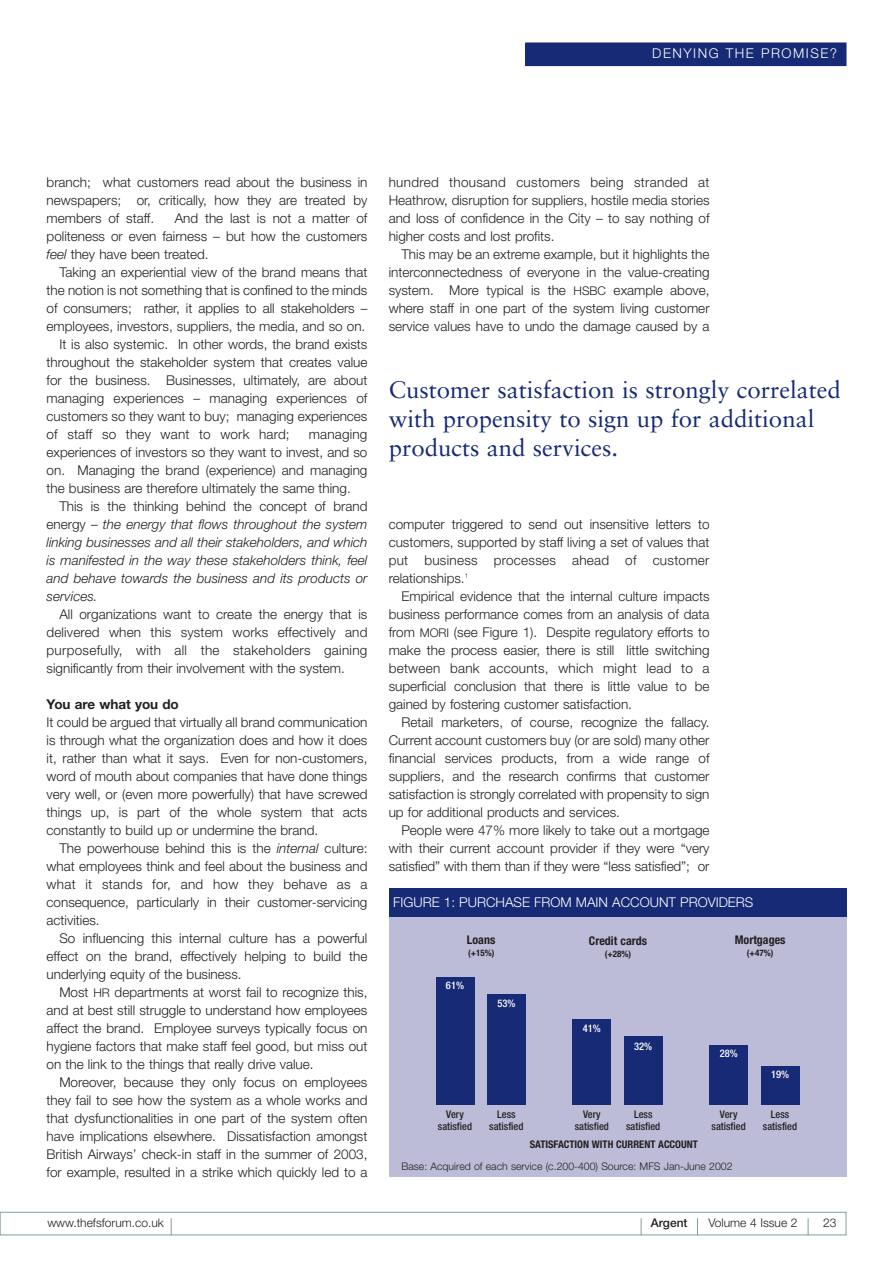
<style>
.page{position:relative;width:893px;height:1263px;background:#fff}
.page>*{position:absolute;margin:0;border:0;box-sizing:border-box;transform-origin:0 0}
.t1{font:24px/28.8px "Sabon";color:#162a75}
.t2{font:300 13.5px/18px "Helvetica Neue";color:#231f20;text-align:justify}
.t3{font:italic 300 13.5px/18px "Helvetica Neue";color:#231f20;text-align:justify}
.t4{font:300 13.5px "Helvetica Neue";color:#fff}
.t5{font:300 13.5px "Helvetica Neue";letter-spacing:.11em;color:#fff}
.t6{font:700 13.5px "Helvetica Neue";color:#231f20}
.t7{font:300 12px "Helvetica Neue";color:#231f20}
.t8{font:700 condensed 12px "Helvetica Neue";color:#231f20}
.t9{font:500 12px "Helvetica Neue";color:#231f20}
.t10{font:500 condensed 10.5px/12.6px "Helvetica Neue";color:#231f20;text-align:center}
.t11{font:300 10.5px "Helvetica Neue";color:#231f20}
.t12{font:700 condensed 10.5px "Helvetica Neue";color:#231f20}
.t13{font:500 condensed 10.5px "Helvetica Neue";color:#fff}
.t14{font:700 condensed 9px "Helvetica Neue";color:#231f20}
.s1{font-style:italic}
.s2{font-style:normal}
.s3{font-size:12px}
</style>
<div class="page">
<div style="left:526px;top:43px;width:320px;height:23px;background:#162a75"></div>
<div style="left:0;top:1212px;width:846px;height:23px;border:1px solid #869c9c"></div>
<svg style="left:171px;top:1218px;width:1px;height:17px"></svg>
<svg style="left:807px;top:1218px;width:1px;height:17px"></svg>
<svg style="left:697px;top:1218px;width:1px;height:17px"></svg>
<svg style="left:640px;top:1218px;width:1px;height:17px"></svg>
<div style="left:388px;top:889px;width:458px;height:288px;background:#bcbcd8"></div>
<div style="left:388px;top:889px;width:458px;height:28px;background:#162a75"></div>
<div style="left:436px;top:977px;width:38px;height:128px;background:#162a75"></div>
<div style="left:487px;top:994px;width:38px;height:111px;background:#162a75"></div>
<div style="left:572px;top:1020px;width:39px;height:85px;background:#162a75"></div>
<div style="left:624px;top:1037px;width:38px;height:68px;background:#162a75"></div>
<div style="left:709px;top:1045px;width:38px;height:60px;background:#162a75"></div>
<div style="left:761px;top:1066px;width:38px;height:39px;background:#162a75"></div>
<p class="t5" style="left:652px;top:48px;width:186px">DENYING THE PROMISE?</p>
<p class="t2" style="left:47px;top:174px;width:322px">branch; what customers read about the business in newspapers; or, critically, how they are treated by members of staff.</p>
<p class="t2" style="left:47px;top:210px;width:322px;text-indent:128px">And the last is not a matter of politeness or even fairness – but how the customers <span class="s1">feel</span> they have been treated.</p>
<p class="t2" style="left:59px;top:264px;width:309px">Taking an experiential view of the brand means that</p>
<p class="t2" style="left:47px;top:282px;width:322px">the notion is not something that is confined to the minds</p>
<p class="t2" style="left:47px;top:300px;width:322px">of consumers; rather, it applies to all stakeholders –</p>
<p class="t2" style="left:47px;top:318px;width:320px">employees, investors, suppliers, the media, and so on.</p>
<p class="t2" style="left:59px;top:336px;width:309px">It is also systemic. In other words, the brand exists</p>
<p class="t2" style="left:47px;top:354px;width:322px">throughout the stakeholder system that creates value</p>
<p class="t2" style="left:47px;top:372px;width:322px">for the business. Businesses, ultimately, are about</p>
<p class="t2" style="left:47px;top:390px;width:322px">managing experiences – managing experiences of</p>
<p class="t2" style="left:47px;top:408px;width:322px">customers so they want to buy; managing experiences</p>
<p class="t2" style="left:47px;top:426px;width:245px">of staff so they want to work hard;</p>
<p class="t2" style="left:47px;top:426px;width:322px;text-indent:262px">managing experiences of investors so they want to invest, and so on. Managing the brand (experience) and managing the business are therefore ultimately the same thing.</p>
<p class="t3" style="left:47px;top:498px;width:322px;text-indent:13px"><span class="s2">This is the thinking behind the concept of brand energy –</span> the energy that flows throughout the system linking businesses and all their stakeholders, and which is manifested in the way these stakeholders think, feel and behave towards the business and its products or services.</p>
<p class="t2" style="left:47px;top:606px;width:322px;text-indent:13px">All organizations want to create the energy that is delivered when this system works effectively and purposefully, with all the stakeholders gaining significantly from their involvement with the system.</p>
<p class="t6" style="left:47px;top:699px;width:134px">You are what you do</p>
<p class="t2" style="left:47px;top:714px;width:322px">It could be argued that virtually all brand communication is through what the organization does and how it does it, rather than what it says. Even for non-customers, word of mouth about companies that have done things very well, or (even more powerfully) that have screwed things up, is part of the whole system that acts constantly to build up or undermine the brand.</p>
<p class="t2" style="left:47px;top:840px;width:322px;text-indent:13px">The powerhouse behind this is the <span class="s1">internal</span> culture: what employees think and feel about the business and what it stands for, and how they behave as a consequence, particularly in their customer-servicing activities.</p>
<p class="t2" style="left:47px;top:930px;width:322px;text-indent:13px">So influencing this internal culture has a powerful effect on the brand, effectively helping to build the underlying equity of the business.</p>
<p class="t2" style="left:47px;top:984px;width:322px;text-indent:13px">Most <span class="s3">HR</span> departments at worst fail to recognize this, and at best still struggle to understand how employees affect the brand. Employee surveys typically focus on hygiene factors that make staff feel good, but miss out on the link to the things that really drive value.</p>
<p class="t2" style="left:47px;top:1074px;width:322px;text-indent:13px">Moreover, because they only focus on employees they fail to see how the system as a whole works and that dysfunctionalities in one part of the system often have implications elsewhere. Dissatisfaction amongst British Airways’ check-in staff in the summer of 2003, for example, resulted in a strike which quickly led to a</p>
<p class="t2" style="left:388px;top:174px;width:322px">hundred thousand customers being stranded at Heathrow, disruption for suppliers, hostile media stories and loss of confidence in the City – to say nothing of higher costs and lost profits.</p>
<p class="t2" style="left:388px;top:246px;width:322px;text-indent:13px">This may be an extreme example, but it highlights the interconnectedness of everyone in the value-creating system. More typical is the <span class="s3">HSBC</span> example above, where staff in one part of the system living customer service values have to undo the damage caused by a</p>
<h1 class="t1" style="left:388px;top:377px;width:453px">Customer satisfaction is strongly correlated with propensity to sign up for additional products and services.</h1>
<p class="t2" style="left:388px;top:516px;width:322px">computer triggered to send out insensitive letters to customers, supported by staff living a set of values that put business processes ahead of customer relationships.<sup>1</sup></p>
<p class="t2" style="left:388px;top:588px;width:322px;text-indent:13px">Empirical evidence that the internal culture impacts business performance comes from an analysis of data from <span class="s3">MORI</span> (see Figure 1). Despite regulatory efforts to make the process easier, there is still little switching between bank accounts, which might lead to a superficial conclusion that there is little value to be gained by fostering customer satisfaction.</p>
<p class="t2" style="left:388px;top:714px;width:322px;text-indent:13px">Retail marketers, of course, recognize the fallacy.<br>Current account customers buy (or are sold) many other financial services products, from a wide range of suppliers, and the research confirms that customer satisfaction is strongly correlated with propensity to sign up for additional products and services.</p>
<p class="t2" style="left:388px;top:822px;width:322px;text-indent:13px">People were 47% more likely to take out a mortgage with their current account provider if they were “very satisfied” with them than if they were “less satisfied”; or</p>
<p class="t4" style="left:393px;top:897px;width:362px">FIGURE 1: PURCHASE FROM MAIN ACCOUNT PROVIDERS</p>
<p class="t8" style="left:467px;top:935px;width:30px">Loans</p>
<p class="t14" style="left:468px;top:950px;width:28px">(+15%)</p>
<p class="t13" style="left:446px;top:982px;width:20px">61%</p>
<p class="t13" style="left:497px;top:999px;width:20px">53%</p>
<p class="t8" style="left:589px;top:936px;width:60px">Credit cards</p>
<p class="t14" style="left:605px;top:951px;width:28px">(+28%)</p>
<p class="t13" style="left:583px;top:1024px;width:20px">41%</p>
<p class="t13" style="left:634px;top:1043px;width:20px">32%</p>
<p class="t8" style="left:734px;top:935px;width:52px">Mortgages</p>
<p class="t14" style="left:747px;top:950px;width:28px">(+47%)</p>
<p class="t13" style="left:719px;top:1049px;width:20px">28%</p>
<p class="t13" style="left:771px;top:1071px;width:20px">19%</p>
<p class="t10" style="left:438px;top:1109px;width:36px">Very satisfied</p>
<p class="t10" style="left:489px;top:1109px;width:36px">Less satisfied</p>
<p class="t10" style="left:574px;top:1109px;width:36px">Very satisfied</p>
<p class="t10" style="left:626px;top:1109px;width:36px">Less satisfied</p>
<p class="t10" style="left:711px;top:1109px;width:36px">Very satisfied</p>
<p class="t10" style="left:763px;top:1109px;width:36px">Less satisfied</p>
<p class="t12" style="left:529px;top:1141px;width:170px">SATISFACTION WITH CURRENT ACCOUNT</p>
<p class="t11" style="left:401px;top:1163px;width:332px">Base: Acquired of each service (c.200-400) Source: MFS Jan-June 2002</p>
<p class="t7" style="left:47px;top:1218px;width:118px">www.thefsforum.co.uk</p>
<p class="t9" style="left:650px;top:1218px;width:38px">Argent</p>
<p class="t7" style="left:708px;top:1218px;width:91px">Volume 4 Issue 2</p>
<p class="t7" style="left:823px;top:1218px;width:15px">23</p>
</div>
